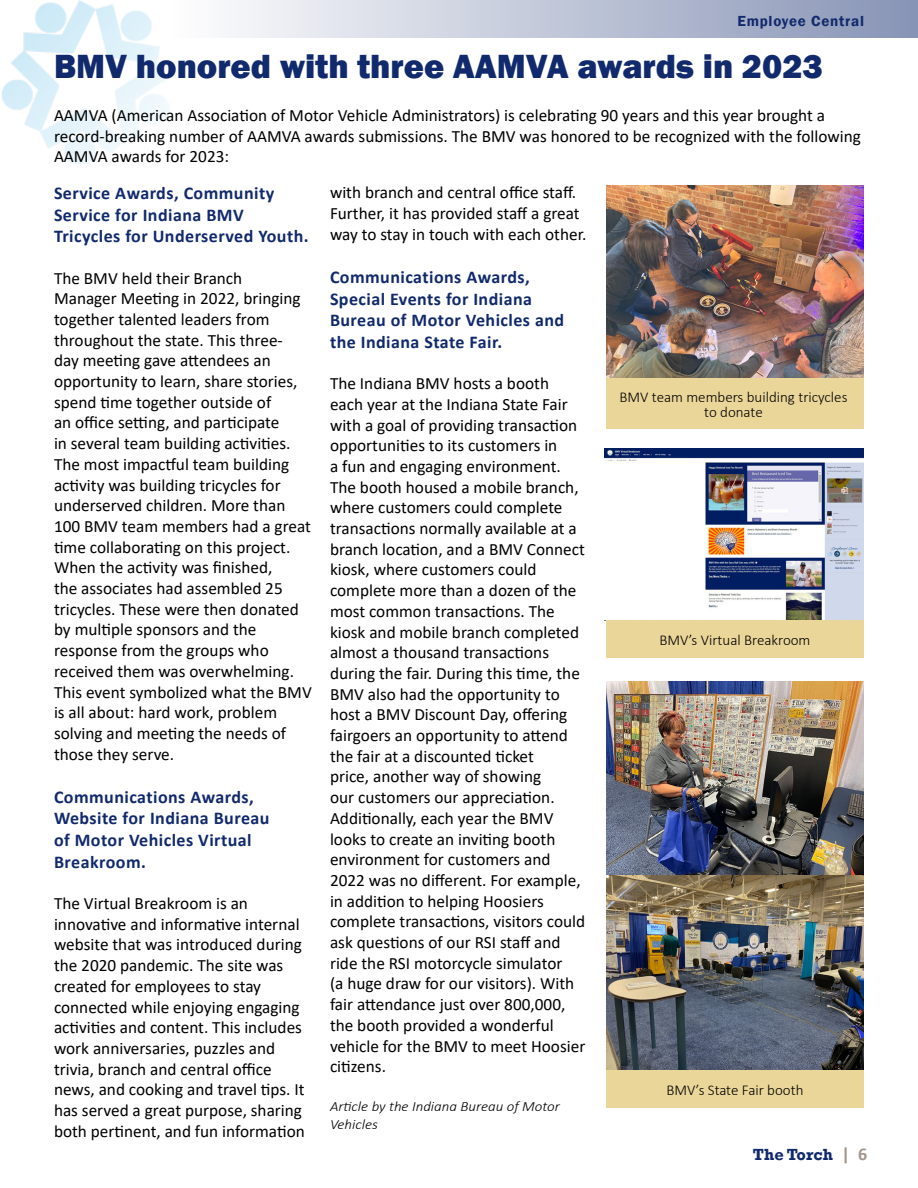
<style>
.page{position:relative;width:918px;height:1188px;background:#fff}
.page>*{position:absolute;margin:0;border:0;box-sizing:border-box;transform-origin:0 0}
.t1{font:800 34.5px "Franklin Gothic";color:#112a6d}
.t2{font:700 18px/21.6px "Calibri";letter-spacing:.025em;color:#112a6d}
.t3{font:17.25px/20.7px "Calibri";color:#000}
.t4{font:700 16.5px "Rockwell";color:#112a6d}
.t5{font:300 15px/15px "Calibri";color:#000;text-align:center}
.t6{font:600 15px "Franklin Gothic";letter-spacing:.05em;color:#112a6d}
.t7{font:italic 300 14.1px/18px "Calibri";color:#000;scale:1.06 1}
.s1{font-family:"Calibri";font-size:18px;color:#a2958a}
</style>
<div class="page">
<img style="left:2px;top:0;width:167px;height:164px">
<div style="left:171px;top:0;width:747px;height:37px;background:linear-gradient(to right,#fefefe,#8794b5)"></div>
<img style="left:606px;top:682px;width:258px;height:387px">
<img style="left:606px;top:185px;width:258px;height:193px">
<div style="left:606px;top:378px;width:258px;height:51px;background:#ebd699"></div>
<img style="left:605px;top:448px;width:259px;height:172px">
<div style="left:606px;top:1070px;width:258px;height:38px;background:#ebd699"></div>
<div style="left:606px;top:620px;width:258px;height:38px;background:#ebd699"></div>
<p class="t6" style="left:737px;top:11px;width:128px">Employee Central</p>
<h1 class="t1" style="left:54px;top:44px;width:770px">BMV honored with three AAMVA awards in 2023</h1>
<p class="t3" style="left:54px;top:104px;width:808px">AAMVA (American Association of Motor Vehicle Administrators) is celebrating 90 years and this year brought a record-breaking number of AAMVA awards submissions. The BMV was honored to be recognized with the following<br>AAMVA awards for 2023:</p>
<p class="t2" style="left:54px;top:182px;width:256px">Service Awards, Community<br>Service for Indiana BMV<br>Tricycles for Underserved Youth.</p>
<p class="t3" style="left:54px;top:267px;width:259px">The BMV held their Branch<br>Manager Meeting in 2022, bringing together talented leaders from throughout the state. This three&shy;day meeting gave attendees an opportunity to learn, share stories, spend time together outside of<br>an office setting, and participate<br>in several team building activities.<br>The most impactful team building activity was building tricycles for underserved children. More than<br>100 BMV team members had a great time collaborating on this project.<br>When the activity was finished,<br>the associates had assembled 25 tricycles. These were then donated by multiple sponsors and the response from the groups who received them was overwhelming.<br>This event symbolized what the BMV is all about: hard work, problem solving and meeting the needs of those they serve.</p>
<p class="t2" style="left:54px;top:786px;width:217px">Communications Awards,<br>Website for Indiana Bureau of Motor Vehicles Virtual<br>Breakroom.</p>
<p class="t3" style="left:54px;top:892px;width:252px">The Virtual Breakroom is an innovative and informative internal website that was introduced during the 2020 pandemic. The site was created for employees to stay connected while enjoying engaging activities and content. This includes work anniversaries, puzzles and trivia, branch and central office news, and cooking and travel tips. It has served a great purpose, sharing both pertinent, and fun information</p>
<p class="t3" style="left:330px;top:182px;width:258px">with branch and central office staff.<br>Further, it has provided staff a great way to stay in touch with each other.</p>
<p class="t2" style="left:330px;top:266px;width:236px">Communications Awards,<br>Special Events for Indiana<br>Bureau of Motor Vehicles and the Indiana State Fair.</p>
<p class="t3" style="left:330px;top:373px;width:257px">The Indiana BMV hosts a booth each year at the Indiana State Fair with a goal of providing transaction opportunities to its customers in<br>a fun and engaging environment.<br>The booth housed a mobile branch, where customers could complete transactions normally available at a branch location, and a BMV Connect kiosk, where customers could complete more than a dozen of the most common transactions. The kiosk and mobile branch completed almost a thousand transactions during the fair. During this time, the<br>BMV also had the opportunity to host a BMV Discount Day, offering fairgoers an opportunity to attend the fair at a discounted ticket<br>price, another way of showing<br>our customers our appreciation.<br>Additionally, each year the BMV looks to create an inviting booth environment for customers and<br>2022 was no different. For example, in addition to helping Hoosiers complete transactions, visitors could ask questions of our RSI staff and ride the RSI motorcycle simulator<br>(a huge draw for our visitors). With fair attendance just over 800,000, the booth provided a wonderful vehicle for the BMV to meet Hoosier citizens.</p>
<p class="t7" style="left:330px;top:1097px;width:218px">Article by the Indiana Bureau of Motor<br>Vehicles</p>
<p class="t5" style="left:620px;top:389px;width:229px">BMV team members building tricycles to donate</p>
<p class="t5" style="left:659px;top:632px;width:153px">BMV’s Virtual Breakroom</p>
<p class="t5" style="left:667px;top:1082px;width:138px">BMV’s State Fair booth</p>
<p class="t4" style="left:753px;top:1144px;width:116px">The Torch <span class="s1">| 6</span></p>
</div>
